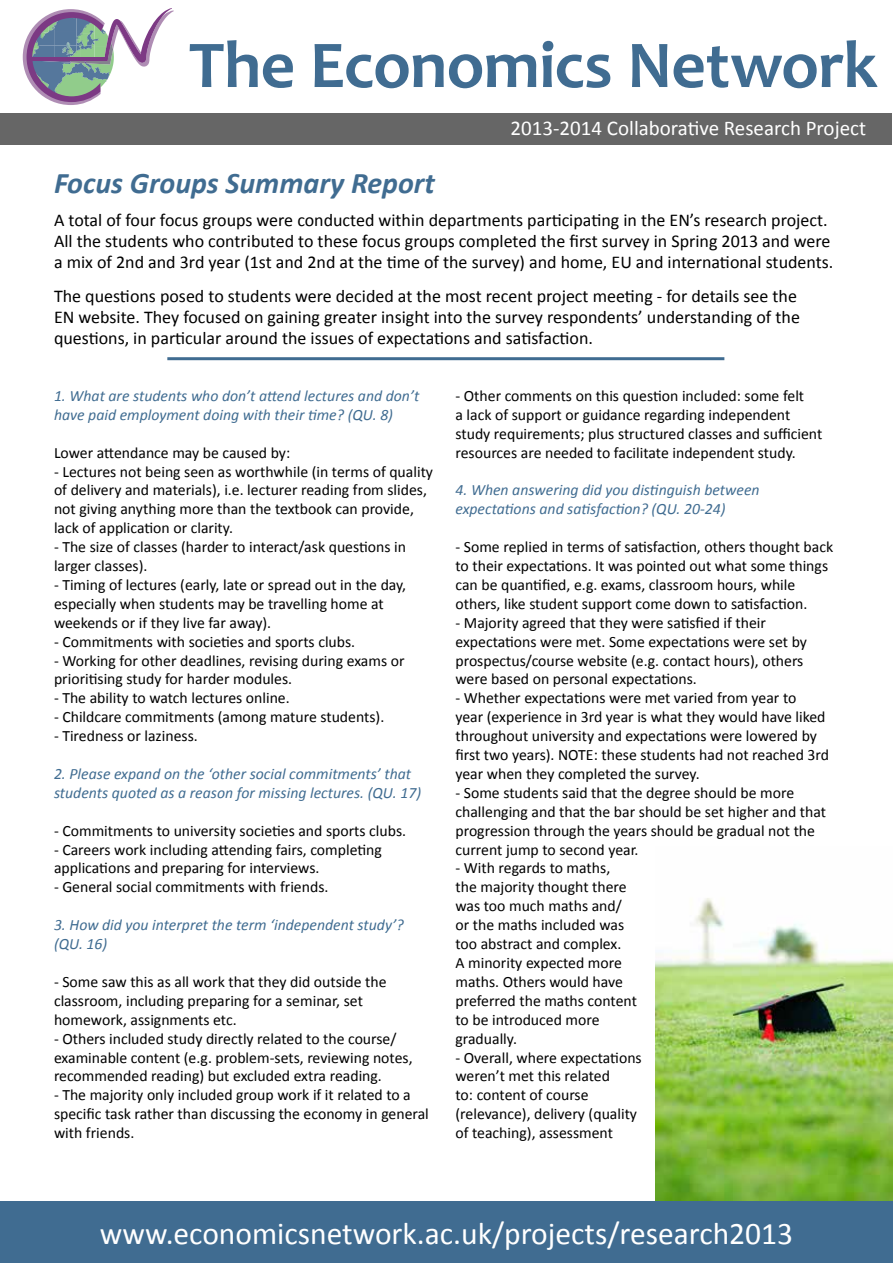
<style>
.page{position:relative;width:893px;height:1263px;background:#fff}
.page>*{position:absolute;margin:0;border:0;box-sizing:border-box;transform-origin:0 0}
.t1{font:700 67.5px "Candara";letter-spacing:-.01em;color:#406c91}
.t2{font:31.5px "Calibri";color:#fff}
.t3{font:italic 700 30px "Calibri";color:#406c91}
.t4{font:21px "Calibri";color:#fff}
.t5{font:18px/21px "Calibri";color:#000}
.t6{font:15.75px/18.9px "Calibri";color:#000}
.t7{font:italic 15.75px/18.9px "Calibri";color:#406c91}
</style>
<div class="page">
<img style="left:656px;top:898px;width:237px;height:303px">
<div style="left:0;top:1201px;width:893px;height:62px;background:#406c91"></div>
<svg style="left:23px;top:8px;width:151px;height:97px"></svg>
<div style="left:0;top:113px;width:892px;height:31px;background:#666"></div>
<hr style="left:167px;top:357px;width:557px;height:3px;background:#406c91">
<h1 class="t1" style="left:189px;top:23px;width:690px">The Economics Network</h1>
<h3 class="t4" style="left:511px;top:114px;width:357px">2013-2014 Collaborative Research Project</h3>
<h3 class="t3" style="left:54px;top:164px;width:382px">Focus Groups Summary Report</h3>
<p class="t5" style="left:54px;top:210px;width:781px">A total of four focus groups were conducted within departments participating in the EN’s research project.<br>All the students who contributed to these focus groups completed the first survey in Spring 2013 and were a mix of 2nd and 3rd year (1st and 2nd at the time of the survey) and home, EU and international students.</p>
<p class="t5" style="left:54px;top:286px;width:747px">The questions posed to students were decided at the most recent project meeting - for details see the<br>EN website. They focused on gaining greater insight into the survey respondents’ understanding of the questions, in particular around the issues of expectations and satisfaction.</p>
<p class="t7" style="left:54px;top:386px;width:367px">1. What are students who don’t attend lectures and don’t have paid employment doing with their time? (QU. 8)</p>
<p class="t6" style="left:54px;top:443px;width:238px">Lower attendance may be caused by:</p>
<p class="t6" style="left:54px;top:462px;width:381px">- Lectures not being seen as worthwhile (in terms of quality of delivery and materials), i.e. lecturer reading from slides, not giving anything more than the textbook can provide, lack of application or clarity.</p>
<p class="t6" style="left:54px;top:537px;width:354px">- The size of classes (harder to interact/ask questions in larger classes).</p>
<p class="t6" style="left:54px;top:575px;width:354px">- Timing of lectures (early, late or spread out in the day, especially when students may be travelling home at weekends or if they live far away).</p>
<p class="t6" style="left:54px;top:632px;width:303px">- Commitments with societies and sports clubs.</p>
<p class="t6" style="left:54px;top:651px;width:352px">- Working for other deadlines, revising during exams or prioritising study for harder modules.</p>
<p class="t6" style="left:54px;top:689px;width:237px">- The ability to watch lectures online.</p>
<p class="t6" style="left:54px;top:708px;width:332px">- Childcare commitments (among mature students).</p>
<p class="t6" style="left:54px;top:726px;width:145px">- Tiredness or laziness.</p>
<p class="t7" style="left:54px;top:764px;width:369px">2. Please expand on the ‘other social commitments’ that students quoted as a reason for missing lectures. (QU. 17)</p>
<p class="t6" style="left:54px;top:821px;width:354px">- Commitments to university societies and sports clubs.</p>
<p class="t6" style="left:54px;top:840px;width:329px">- Careers work including attending fairs, completing applications and preparing for interviews.</p>
<p class="t6" style="left:54px;top:878px;width:276px">- General social commitments with friends.</p>
<p class="t7" style="left:54px;top:915px;width:351px">3. How did you interpret the term ‘independent study’? (QU. 16)</p>
<p class="t6" style="left:54px;top:972px;width:334px">- Some saw this as all work that they did outside the classroom, including preparing for a seminar, set homework, assignments etc.</p>
<p class="t6" style="left:54px;top:1029px;width:360px">- Others included study directly related to the course/ examinable content (e.g. problem-sets, reviewing notes, recommended reading) but excluded extra reading.</p>
<p class="t6" style="left:54px;top:1086px;width:376px">- The majority only included group work if it related to a specific task rather than discussing the economy in general with friends.</p>
<p class="t6" style="left:455px;top:386px;width:368px">- Other comments on this question included: some felt<br>a lack of support or guidance regarding independent study requirements; plus structured classes and sufficient resources are needed to facilitate independent study.</p>
<p class="t7" style="left:455px;top:480px;width:306px">4. When answering did you distinguish between expectations and satisfaction? (QU. 20-24)</p>
<p class="t6" style="left:455px;top:537px;width:379px">- Some replied in terms of satisfaction, others thought back to their expectations. It was pointed out what some things can be quantified, e.g. exams, classroom hours, while others, like student support come down to satisfaction.</p>
<p class="t6" style="left:455px;top:613px;width:353px">- Majority agreed that they were satisfied if their expectations were met. Some expectations were set by prospectus/course website (e.g. contact hours), others were based on personal expectations.</p>
<p class="t6" style="left:455px;top:689px;width:375px">- Whether expectations were met varied from year to<br>year (experience in 3rd year is what they would have liked throughout university and expectations were lowered by first two years). NOTE: these students had not reached 3rd year when they completed the survey.</p>
<p class="t6" style="left:455px;top:783px;width:372px">- Some students said that the degree should be more challenging and that the bar should be set higher and that progression through the years should be gradual not the current jump to second year.</p>
<p class="t6" style="left:455px;top:859px;width:183px">- With regards to maths,<br>the majority thought there was too much maths and/ or the maths included was too abstract and complex.<br>A minority expected more maths. Others would have preferred the maths content to be introduced more gradually.</p>
<p class="t6" style="left:455px;top:1048px;width:188px">- Overall, where expectations weren’t met this related<br>to: content of course (relevance), delivery (quality of teaching), assessment</p>
<h2 class="t2" style="left:100px;top:1213px;width:695px">www.economicsnetwork.ac.uk/projects/research2013</h2>
</div>
